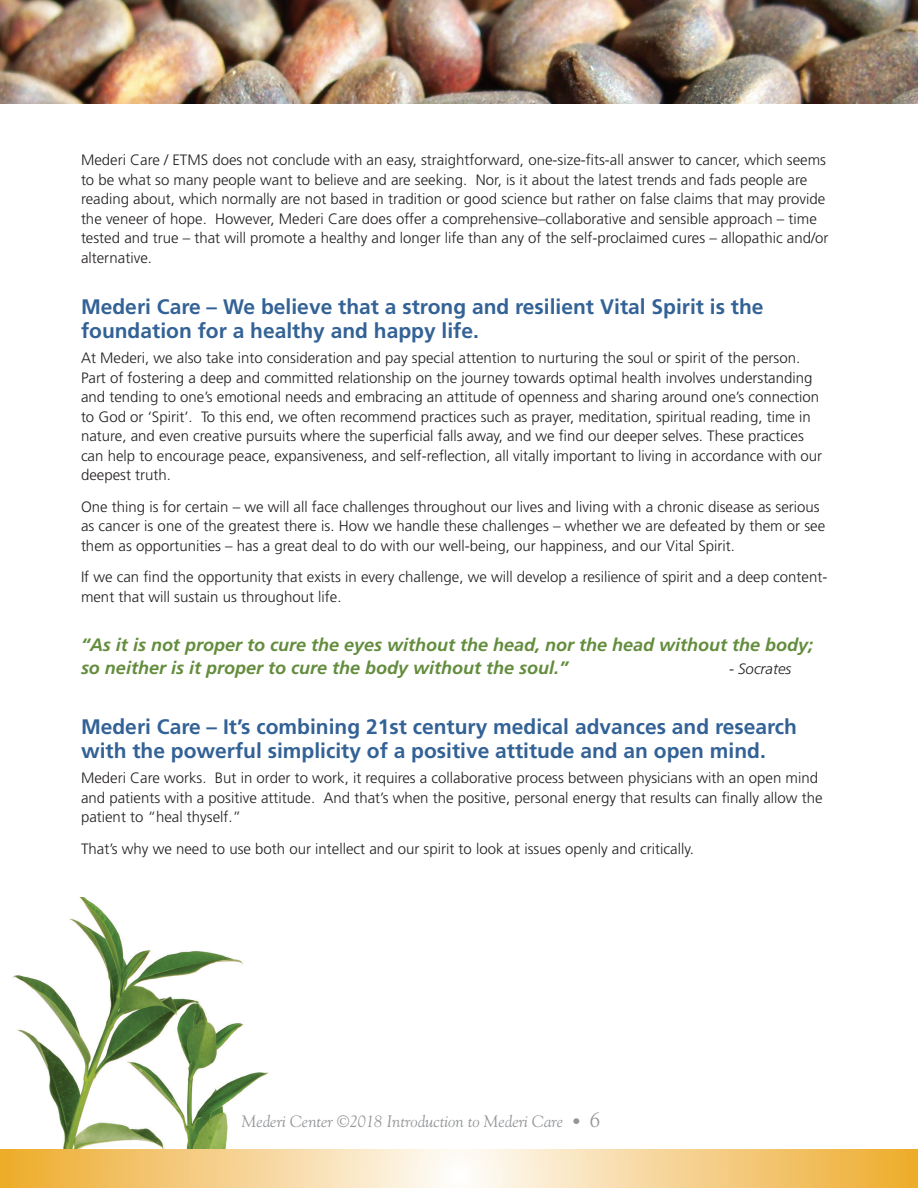
<style>
.page{position:relative;width:918px;height:1188px;background:#fff}
.page>*{position:absolute;margin:0;border:0;box-sizing:border-box;transform-origin:0 0}
.t1{font:700 21px/24px "Frutiger";color:#336296}
.t2{font:italic 700 18px/22.5px "Frutiger";color:#638d3d}
.t3{font:italic 16.5px "Goudy";color:#939598}
.t4{font:300 15px/19.5px "Frutiger";color:#231f20}
.t5{font:italic 300 15px "Frutiger";color:#231f20}
.s1{font-size:21px}
</style>
<div class="page">
<svg style="left:0;top:1149px;width:918px;height:39px;background:#f5d291"></svg>
<img style="left:0;top:0;width:918px;height:104px">
<img style="left:12px;top:897px;width:257px;height:252px">
<p class="t4" style="left:81px;top:151px;width:749px">Mederi Care / ETMS does not conclude with an easy, straightforward, one-size-fits-all answer to cancer, which seems to be what so many people want to believe and are seeking. Nor, is it about the latest trends and fads people are reading about, which normally are not based in tradition or good science but rather on false claims that may provide the veneer of hope. However, Mederi Care does offer a comprehensive–collaborative and sensible approach – time tested and true – that will promote a healthy and longer life than any of the self-proclaimed cures – allopathic and/or alternative.</p>
<h1 class="t1" style="left:81px;top:295px;width:684px">Mederi Care – We believe that a strong and resilient Vital Spirit is the foundation for a healthy and happy life.</h1>
<p class="t4" style="left:81px;top:349px;width:743px">At Mederi, we also take into consideration and pay special attention to nurturing the soul or spirit of the person.<br>Part of fostering a deep and committed relationship on the journey towards optimal health involves understanding and tending to one’s emotional needs and embracing an attitude of openness and sharing around one’s connection to God or ‘Spirit’. To this end, we often recommend practices such as prayer, meditation, spiritual reading, time in nature, and even creative pursuits where the superficial falls away, and we find our deeper selves. These practices can help to encourage peace, expansiveness, and self-reflection, all vitally important to living in accordance with our deepest truth.</p>
<p class="t4" style="left:81px;top:497px;width:746px">One thing is for certain – we will all face challenges throughout our lives and living with a chronic disease as serious as cancer is one of the greatest there is. How we handle these challenges – whether we are defeated by them or see them as opportunities – has a great deal to do with our well-being, our happiness, and our Vital Spirit.</p>
<p class="t4" style="left:81px;top:568px;width:748px">If we can find the opportunity that exists in every challenge, we will develop a resilience of spirit and a deep content&shy;ment that will sustain us throughout life.</p>
<p class="t2" style="left:81px;top:634px;width:734px">“As it is not proper to cure the eyes without the head, nor the head without the body; so neither is it proper to cure the body without the soul.”</p>
<p class="t5" style="left:729px;top:660px;width:64px">- Socrates</p>
<h1 class="t1" style="left:81px;top:715px;width:718px">Mederi Care – It’s combining 21st century medical advances and research with the powerful simplicity of a positive attitude and an open mind.</h1>
<p class="t4" style="left:81px;top:769px;width:743px">Mederi Care works. But in order to work, it requires a collaborative process between physicians with an open mind and patients with a positive attitude. And that’s when the positive, personal energy that results can finally allow the patient to “heal thyself.”</p>
<p class="t4" style="left:81px;top:839px;width:614px">That’s why we need to use both our intellect and our spirit to look at issues openly and critically.</p>
<p class="t3" style="left:242px;top:1111px;width:360px">Mederi Center ©2018 Introduction to Mederi Care • <span class="s1">6</span></p>
</div>
